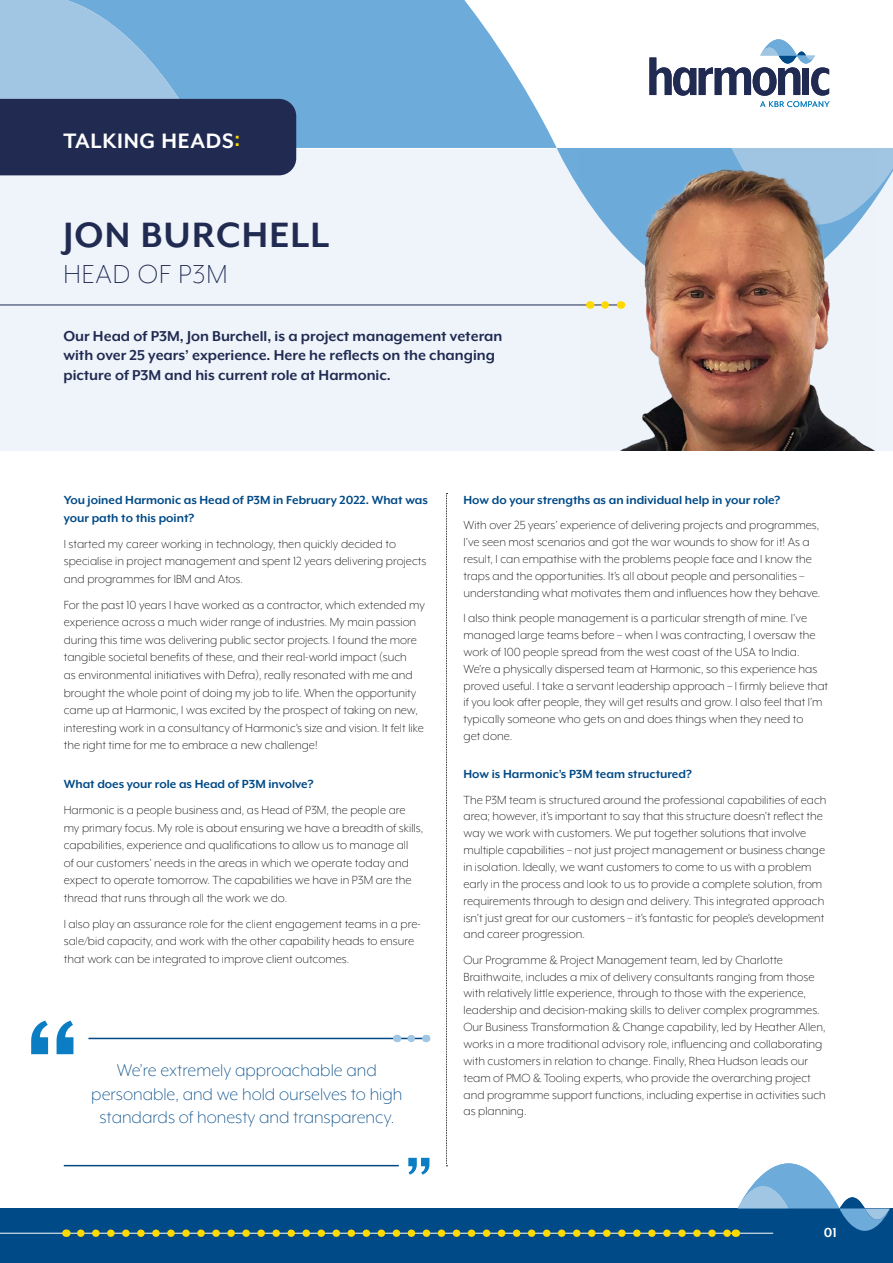
<style>
.page{position:relative;width:893px;height:1263px;background:#fff}
.page>*{position:absolute;margin:0;border:0;box-sizing:border-box;transform-origin:0 0}
.t1{font:700 40.5px "Mr Eaves XL Mod OT";letter-spacing:.03em;color:#212b52}
.t2{font:300 30px "Mr Eaves XL Mod OT";letter-spacing:.03em;color:#212b52}
.t3{font:700 24px "Mr Eaves XL Mod OT";letter-spacing:.03em;color:#fff}
.t4{font:300 19.5px/23.4px "Mr Eaves XL Mod OT";color:#004a87;text-align:center}
.t5{font:700 16.5px/19.8px "Mr Eaves XL Mod OT";color:#212b52}
.t6{font:700 15px "Mr Eaves XL Mod OT";color:#fff}
.t7{font:300 13.5px/16.8px "Mr Eaves XL Mod OT";color:#000}
.t8{font:700 13.5px/17.5px "Mr Eaves XL Mod OT";color:#004a87}
.s1{color:#ffda00}
</style>
<div class="page">
<div style="left:0;top:149px;width:893px;height:302px;background:#eef4fa"></div>
<svg style="left:649px;top:39px;width:180px;height:68px"></svg>
<svg style="left:296px;top:0;width:261px;height:148px;background:#82b7e0"></svg>
<svg style="left:557px;top:148px;width:336px;height:153px;background:#d7e6f3"></svg>
<svg style="left:0;top:0;width:296px;height:175px;background:#597aa1"></svg>
<div style="left:0;top:1209px;width:893px;height:54px;background:#004a87"></div>
<hr style="left:0;top:1233px;width:773px;height:1px;background:#fff">
<svg style="left:81px;top:1229px;width:647px;height:8px"></svg>
<svg style="left:735px;top:1163px;width:155px;height:74px"></svg>
<hr style="left:0;top:305px;width:624px;height:1px;background:#212b52">
<svg style="left:446px;top:493px;width:1px;height:673px"></svg>
<img style="left:578px;top:149px;width:297px;height:302px">
<svg style="left:31px;top:1020px;width:42px;height:34px"></svg>
<hr style="left:88px;top:1038px;width:339px;height:1px;background:#004a87">
<svg style="left:411px;top:1035px;width:7px;height:7px"></svg>
<svg style="left:408px;top:1158px;width:21px;height:16px"></svg>
<hr style="left:64px;top:1165px;width:335px;height:1px;background:#004a87">
<h3 class="t3" style="left:63px;top:127px;width:178px">TALKING HEADS<span class="s1">:</span></h3>
<h1 class="t1" style="left:63px;top:212px;width:267px">JON BURCHELL</h1>
<h2 class="t2" style="left:63px;top:257px;width:166px">HEAD OF P3M</h2>
<p class="t5" style="left:63px;top:326px;width:441px">Our Head of P3M, Jon Burchell, is a project management veteran with over 25 years’ experience. Here he reflects on the changing picture of P3M and his current role at Harmonic.</p>
<p class="t8" style="left:64px;top:491px;width:366px">You joined Harmonic as Head of P3M in February 2022. What was your path to this point?</p>
<p class="t7" style="left:64px;top:535px;width:364px;line-height:17.5px">I started my career working in technology, then quickly decided to specialise in project management and spent 12 years delivering projects and programmes for IBM and Atos.</p>
<p class="t7" style="left:64px;top:596px;width:363px;line-height:17.5px">For the past 10 years I have worked as a contractor, which extended my experience across a much wider range of industries. My main passion during this time was delivering public sector projects. I found the more tangible societal benefits of these, and their real-world impact (such<br>as environmental initiatives with Defra), really resonated with me and brought the whole point of doing my job to life. When the opportunity came up at Harmonic, I was excited by the prospect of taking on new, interesting work in a consultancy of Harmonic’s size and vision. It felt like the right time for me to embrace a new challenge!</p>
<p class="t8" style="left:64px;top:775px;width:251px">What does your role as Head of P3M involve?</p>
<p class="t7" style="left:64px;top:801px;width:361px;line-height:17.5px">Harmonic is a people business and, as Head of P3M, the people are my primary focus. My role is about ensuring we have a breadth of skills, capabilities, experience and qualifications to allow us to manage all<br>of our customers’ needs in the areas in which we operate today and expect to operate tomorrow. The capabilities we have in P3M are the thread that runs through all the work we do.</p>
<p class="t7" style="left:64px;top:915px;width:359px;line-height:17.5px">I also play an assurance role for the client engagement teams in a pre&shy;sale/bid capacity, and work with the other capability heads to ensure that work can be integrated to improve client outcomes.</p>
<h3 class="t4" style="left:91px;top:1058px;width:313px">We’re extremely approachable and personable, and we hold ourselves to high standards of honesty and transparency.</h3>
<p class="t8" style="left:463px;top:491px;width:318px">How do your strengths as an individual help in your role?</p>
<p class="t7" style="left:463px;top:517px;width:358px">With over 25 years’ experience of delivering projects and programmes, I’ve seen most scenarios and got the war wounds to show for it! As a result, I can empathise with the problems people face and I know the traps and the opportunities. It’s all about people and personalities – understanding what motivates them and influences how they behave.</p>
<p class="t7" style="left:463px;top:609px;width:366px">I also think people management is a particular strength of mine. I’ve managed large teams before – when I was contracting, I oversaw the work of 100 people spread from the west coast of the USA to India.<br>We’re a physically dispersed team at Harmonic, so this experience has proved useful. I take a servant leadership approach – I firmly believe that if you look after people, they will get results and grow. I also feel that I’m typically someone who gets on and does things when they need to<br>get done.</p>
<p class="t8" style="left:463px;top:765px;width:230px">How is Harmonic’s P3M team structured?</p>
<p class="t7" style="left:463px;top:791px;width:364px">The P3M team is structured around the professional capabilities of each area; however, it’s important to say that this structure doesn’t reflect the way we work with customers. We put together solutions that involve multiple capabilities – not just project management or business change in isolation. Ideally, we want customers to come to us with a problem early in the process and look to us to provide a complete solution, from requirements through to design and delivery. This integrated approach isn’t just great for our customers – it’s fantastic for people’s development and career progression.</p>
<p class="t7" style="left:463px;top:951px;width:364px">Our Programme &amp; Project Management team, led by Charlotte Braithwaite, includes a mix of delivery consultants ranging from those with relatively little experience, through to those with the experience, leadership and decision-making skills to deliver complex programmes.<br>Our Business Transformation &amp; Change capability, led by Heather Allen, works in a more traditional advisory role, influencing and collaborating with customers in relation to change. Finally, Rhea Hudson leads our team of PMO &amp; Tooling experts, who provide the overarching project and programme support functions, including expertise in activities such as planning.</p>
<p class="t6" style="left:824px;top:1224px;width:15px">01</p>
</div>
